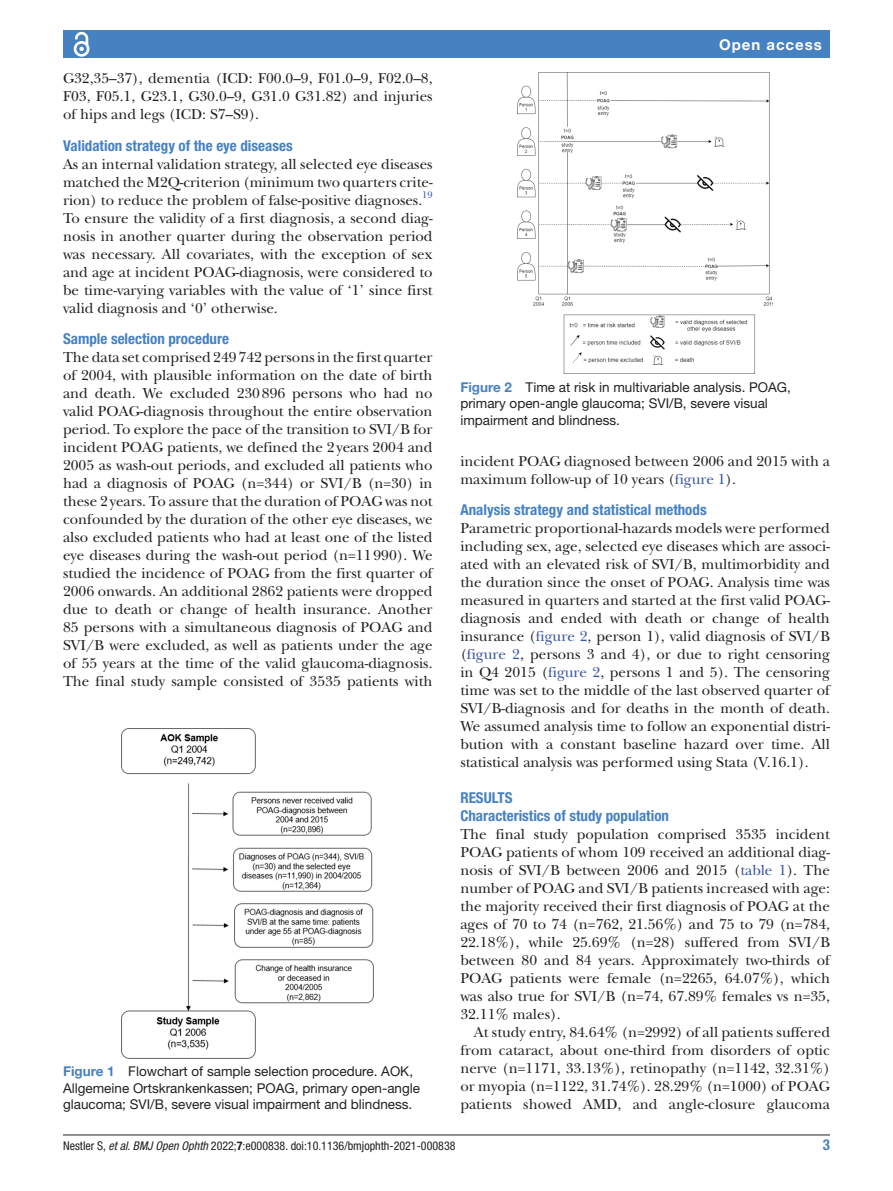
<style>
.page{position:relative;width:893px;height:1191px;background:#fff}
.page>*{position:absolute;margin:0;border:0;box-sizing:border-box;transform-origin:0 0}
.t1{font:15px/18px "New Baskerville";color:#231f20;text-align:justify}
.t2{font:700 condensed 15px/18px "Helvetica Neue LT Std";color:#4681c2}
.t3{font:700 15px "Helvetica Neue LT Std";letter-spacing:.065em;color:#fff}
.t4{font:13.5px/16.5px "Helvetica Neue LT Std";color:#231f20}
.t5{font:condensed 12px "Helvetica Neue LT Std";color:#231f20}
.t6{font:9.9px "New Baskerville";color:#3853a3}
.s1{font-weight:700;color:#4681c2}
.s2{color:#3853a3}
.s3{font-style:italic}
.s4{font-weight:700}
</style>
<div class="page">
<hr style="left:63px;top:1134px;width:767px;height:1px;background:#231f20">
<div style="left:63px;top:31px;width:767px;height:27px;background:#4681c2"></div>
<svg style="left:73px;top:31px;width:17px;height:26px"></svg>
<img style="left:122px;top:729px;width:252px;height:329px">
<img style="left:517px;top:73px;width:256px;height:301px">
<p class="t1" style="left:63px;top:69px;width:371px">G32,35–37), dementia (ICD: F00.0–9, F01.0–9, F02.0–8, F03, F05.1, G23.1, G30.0–9, G31.0 G31.82) and injuries of hips and legs (ICD: S7–S9).</p>
<p class="t2" style="left:63px;top:136px;width:231px">Validation strategy of the eye diseases</p>
<p class="t1" style="left:63px;top:155px;width:371px">As an internal validation strategy, all selected eye diseases matched the M2Q-criterion (minimum two quarters crite&shy;rion) to reduce the problem of false-positive diagnoses.</p>
<p class="t6" style="left:422px;top:189px;width:12px">19</p>
<p class="t1" style="left:63px;top:209px;width:371px">To ensure the validity of a first diagnosis, a second diag&shy;nosis in another quarter during the observation period was necessary. All covariates, with the exception of sex and age at incident POAG-diagnosis, were considered to be time-varying variables with the value of ‘1’ since first valid diagnosis and ‘0’ otherwise.</p>
<p class="t2" style="left:63px;top:329px;width:167px">Sample selection procedure</p>
<p class="t1" style="left:63px;top:348px;width:371px">The data set comprised 249742 persons in the first quarter of 2004, with plausible information on the date of birth and death. We excluded 230896 persons who had no valid POAG-diagnosis throughout the entire observation period. To explore the pace of the transition to SVI/B for incident POAG patients, we defined the 2years 2004 and 2005 as wash-out periods, and excluded all patients who had a diagnosis of POAG (n=344) or SVI/B (n=30) in these 2years. To assure that the duration of POAG was not confounded by the duration of the other eye diseases, we also excluded patients who had at least one of the listed eye diseases during the wash-out period (n=11990). We studied the incidence of POAG from the first quarter of 2006 onwards. An additional 2862 patients were dropped due to death or change of health insurance. Another 85 persons with a simultaneous diagnosis of POAG and SVI/B were excluded, as well as patients under the age of 55 years at the time of the valid glaucoma-diagnosis.<br>The final study sample consisted of 3535 patients with</p>
<p class="t4" style="left:63px;top:1063px;width:359px"><span class="s1">Figure 1</span> Flowchart of sample selection procedure. AOK,<br>Allgemeine Ortskrankenkassen; POAG, primary open-angle glaucoma; SVI/B, severe visual impairment and blindness.</p>
<p class="t3" style="left:719px;top:35px;width:104px">Open access</p>
<p class="t4" style="left:460px;top:378px;width:332px"><span class="s1">Figure 2</span> Time at risk in multivariable analysis. POAG, primary open-angle glaucoma; SVI/B, severe visual impairment and blindness.</p>
<p class="t1" style="left:460px;top:452px;width:371px">incident POAG diagnosed between 2006 and 2015 with a maximum follow-up of 10 years (<span class="s2">figure 1</span>).</p>
<p class="t2" style="left:460px;top:500px;width:248px">Analysis strategy and statistical methods</p>
<p class="t1" style="left:460px;top:519px;width:371px">Parametric proportional-hazards models were performed including sex, age, selected eye diseases which are associ&shy;ated with an elevated risk of SVI/B, multimorbidity and the duration since the onset of POAG. Analysis time was measured in quarters and started at the first valid POAG&shy;diagnosis and ended with death or change of health insurance (<span class="s2">figure 2</span>, person 1), valid diagnosis of SVI/B (<span class="s2">figure 2</span>, persons 3 and 4), or due to right censoring in Q4 2015 (<span class="s2">figure 2</span>, persons 1 and 5). The censoring time was set to the middle of the last observed quarter of SVI/B-diagnosis and for deaths in the month of death.<br>We assumed analysis time to follow an exponential distri&shy;bution with a constant baseline hazard over time. All statistical analysis was performed using Stata (V.16.1).</p>
<p class="t2" style="left:460px;top:788px;width:210px">RESULTS<br>Characteristics of study population</p>
<p class="t1" style="left:460px;top:825px;width:371px">The final study population comprised 3535 incident POAG patients of whom 109 received an additional diag&shy;nosis of SVI/B between 2006 and 2015 (<span class="s2">table 1</span>). The number of POAG and SVI/B patients increased with age: the majority received their first diagnosis of POAG at the ages of 70 to 74 (n=762, 21.56%) and 75 to 79 (n=784, 22.18%), while 25.69% (n=28) suffered from SVI/B between 80 and 84 years. Approximately two-thirds of POAG patients were female (n=2265, 64.07%), which was also true for SVI/B (n=74, 67.89% females vs n=35, 32.11% males).</p>
<p class="t1" style="left:460px;top:1023px;width:371px;text-indent:14px">At study entry, 84.64% (n=2992) of all patients suffered from cataract, about one-third from disorders of optic nerve (n=1171, 33.13%), retinopathy (n=1142, 32.31%) or myopia (n=1122, 31.74%). 28.29% (n=1000) of POAG patients showed AMD, and angle-closure glaucoma</p>
<p class="t5" style="left:63px;top:1138px;width:394px">Nestler S, <span class="s3">et al</span>. <span class="s3">BMJ Open Ophth</span> 2022;<span class="s4">7</span>:e000838. doi:10.1136/bmjophth-2021-000838</p>
<p class="t2" style="left:823px;top:1135px;width:9px">3</p>
</div>
